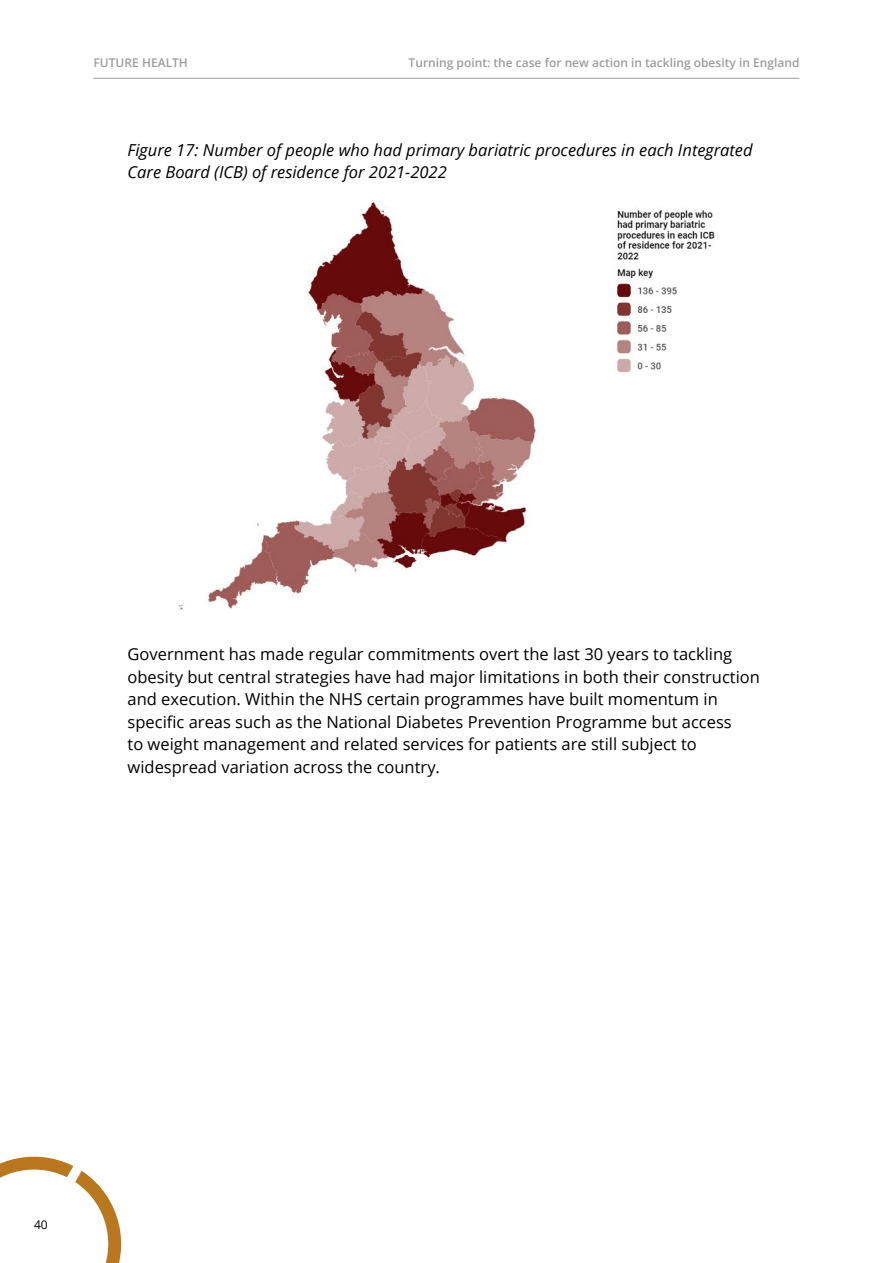
<style>
.page{position:relative;width:893px;height:1263px;background:#fff}
.page>*{position:absolute;margin:0;border:0;box-sizing:border-box;transform-origin:0 0}
.t1{font:16.5px/22.5px "Open Sans";color:#000}
.Figure_heading{font:italic 16.5px/22.5px "Open Sans";color:#000}
.t2{font:600 12px "Open Sans";color:#9d9d9c}
.t3{font:12px "Open Sans";color:#000}
</style>
<div class="page">
<hr style="left:94px;top:78px;width:705px;height:1px;background:#9d9d9c">
<img style="left:178px;top:201px;width:537px;height:408px">
<svg style="left:0;top:1156px;width:122px;height:107px"></svg>
<p class="t2" style="left:94px;top:54px;width:96px">FUTURE HEALTH</p>
<p class="t2" style="left:409px;top:54px;width:392px">Turning point: the case for new action in tackling obesity in England</p>
<p class="Figure_heading" style="left:128px;top:138px;width:626px">Figure 17: Number of people who had primary bariatric procedures in each Integrated<br>Care Board (ICB) of residence for 2021-2022</p>
<p class="t1" style="left:128px;top:643px;width:634px">Government has made regular commitments overt the last 30 years to tackling obesity but central strategies have had major limitations in both their construction and execution. Within the NHS certain programmes have built momentum in specific areas such as the National Diabetes Prevention Programme but access<br>to weight management and related services for patients are still subject to widespread variation across the country.</p>
<p class="t3" style="left:34px;top:1216px;width:15px">40</p>
</div>
